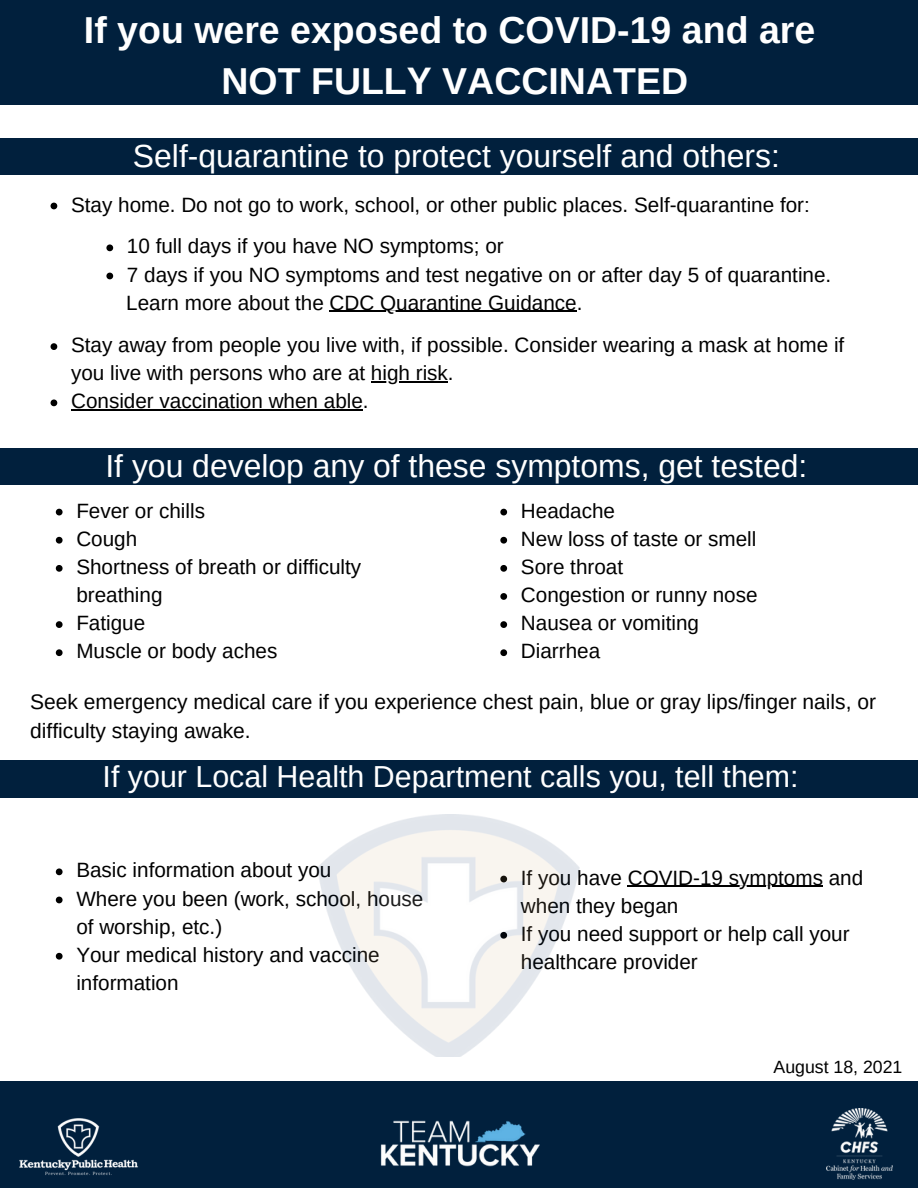
<style>
.page{position:relative;width:918px;height:1188px;background:#01203d}
.page>*{position:absolute;margin:0;border:0;box-sizing:border-box;transform-origin:0 0}
.t1{font:700 37.5px "Arimo";color:#fff}
.t2{font:31.95px "Arimo";color:#fff}
.t3{font:30.45px "Arimo";color:#fff}
.t4{font:21px/29.2px "Arimo";color:#000}
.t5{font:20.7px/28.2px "Arimo";color:#000}
.t6{font:17.7px "Arimo";color:#000}
</style>
<div class="page">
<div style="left:0;top:105px;width:918px;height:32px;background:#fff"></div>
<div style="left:0;top:175px;width:918px;height:273px;background:#fff"></div>
<img style="left:380px;top:1121px;width:160px;height:46px">
<img style="left:19px;top:1118px;width:120px;height:57px">
<img style="left:827px;top:1108px;width:66px;height:71px">
<div style="left:0;top:485px;width:918px;height:275px;background:#fff"></div>
<div style="left:0;top:798px;width:918px;height:282px;background:#fff"></div>
<svg style="left:56px;top:509px;width:7px;height:6px"></svg>
<svg style="left:56px;top:537px;width:7px;height:7px"></svg>
<svg style="left:56px;top:565px;width:7px;height:7px"></svg>
<svg style="left:56px;top:621px;width:7px;height:7px"></svg>
<svg style="left:56px;top:649px;width:7px;height:7px"></svg>
<svg style="left:500px;top:509px;width:7px;height:6px"></svg>
<svg style="left:500px;top:537px;width:7px;height:7px"></svg>
<svg style="left:500px;top:565px;width:7px;height:7px"></svg>
<svg style="left:500px;top:593px;width:7px;height:7px"></svg>
<svg style="left:500px;top:621px;width:7px;height:7px"></svg>
<svg style="left:500px;top:649px;width:7px;height:7px"></svg>
<svg style="left:56px;top:868px;width:7px;height:7px"></svg>
<svg style="left:56px;top:897px;width:7px;height:6px"></svg>
<svg style="left:56px;top:953px;width:7px;height:7px"></svg>
<hr style="left:628px;top:886px;width:195px;height:1px;background:#000">
<img style="left:317px;top:814px;width:372px;height:242px">
<svg style="left:51px;top:203px;width:6px;height:6px"></svg>
<svg style="left:51px;top:343px;width:6px;height:7px"></svg>
<hr style="left:371px;top:381px;width:77px;height:2px;background:#000">
<svg style="left:51px;top:399px;width:6px;height:7px"></svg>
<hr style="left:71px;top:410px;width:292px;height:1px;background:#000">
<svg style="left:106px;top:244px;width:7px;height:7px"></svg>
<svg style="left:106px;top:273px;width:7px;height:6px"></svg>
<hr style="left:330px;top:311px;width:247px;height:1px;background:#000">
<p class="t1" style="left:84px;top:9px;width:733px">If you were exposed to COVID-19 and are</p>
<p class="t1" style="left:222px;top:61px;width:468px">NOT FULLY VACCINATED</p>
<p class="t2" style="left:133px;top:138px;width:648px">Self-quarantine to protect yourself and others:</p>
<p class="t5" style="left:71px;top:190px;width:740px">Stay home. Do not go to work, school, or other public places. Self-quarantine for:</p>
<p class="t5" style="left:127px;top:232px;width:378px">10 full days if you have NO symptoms; or</p>
<p class="t5" style="left:127px;top:260px;width:706px">7 days if you NO symptoms and test negative on or after day 5 of quarantine.</p>
<p class="t5" style="left:126px;top:288px;width:458px">Learn more about the CDC Quarantine Guidance.</p>
<p class="t5" style="left:71px;top:331px;width:775px">Stay away from people you live with, if possible. Consider wearing a mask at home if you live with persons who are at high risk.</p>
<p class="t5" style="left:71px;top:387px;width:299px">Consider vaccination when able.</p>
<p class="t2" style="left:105px;top:448px;width:703px">If you develop any of these symptoms, get tested:</p>
<p class="t5" style="left:76px;top:496px;width:130px">Fever or chills</p>
<p class="t5" style="left:76px;top:525px;width:62px">Cough</p>
<p class="t5" style="left:76px;top:553px;width:286px">Shortness of breath or difficulty breathing</p>
<p class="t5" style="left:76px;top:609px;width:70px">Fatigue</p>
<p class="t5" style="left:76px;top:637px;width:203px">Muscle or body aches</p>
<p class="t4" style="left:30px;top:687px;width:847px">Seek emergency medical care if you experience chest pain, blue or gray lips/finger nails, or difficulty staying awake.</p>
<p class="t5" style="left:521px;top:496px;width:96px">Headache</p>
<p class="t5" style="left:521px;top:525px;width:237px">New loss of taste or smell</p>
<p class="t5" style="left:521px;top:553px;width:104px">Sore throat</p>
<p class="t5" style="left:521px;top:581px;width:238px">Congestion or runny nose</p>
<p class="t5" style="left:521px;top:609px;width:180px">Nausea or vomiting</p>
<p class="t5" style="left:521px;top:637px;width:81px">Diarrhea</p>
<p class="t3" style="left:103px;top:760px;width:697px">If your Local Health Department calls you, tell them:</p>
<p class="t5" style="left:76px;top:856px;width:257px">Basic information about you</p>
<p class="t5" style="left:76px;top:884px;width:349px">Where you been (work, school, house of worship, etc.)</p>
<p class="t5" style="left:76px;top:941px;width:305px">Your medical history and vaccine information</p>
<p class="t5" style="left:521px;top:863px;width:344px">If you have COVID-19 symptoms and when they began</p>
<p class="t5" style="left:521px;top:920px;width:330px">If you need support or help call your healthcare provider</p>
<p class="t6" style="left:774px;top:1057px;width:130px">August 18, 2021</p>
</div>
